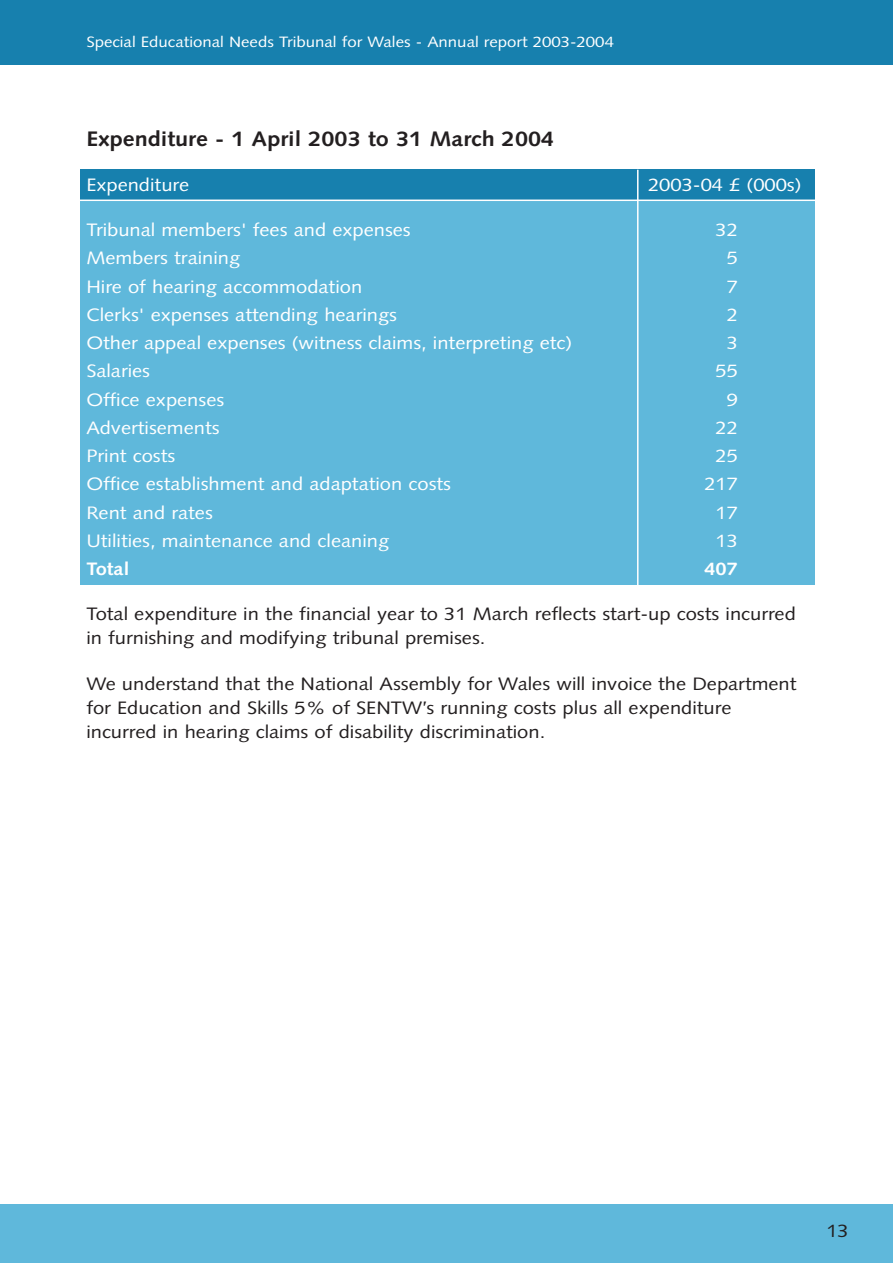
<style>
.page{position:relative;width:893px;height:1263px;background:#fff}
.page>*{position:absolute;margin:0;border:0;box-sizing:border-box;transform-origin:0 0}
.t1{font:700 21px "Syntax";color:#231f20;scale:1.12 1}
.t2{font:18px "Syntax";color:#fff;scale:1.12 1}
.t3{font:18px/24px "Syntax";color:#231f20;scale:1.12 1}
.t4{font:700 18px "Syntax";color:#fff;scale:1.12 1}
.t5{font:15px "Syntax";color:#fff;scale:1.12 1}
</style>
<div class="page">
<div style="left:80px;top:199px;width:735px;height:386px;background:#5fb8db"></div>
<div style="left:80px;top:169px;width:735px;height:30px;background:#1780ae"></div>
<hr style="left:73px;top:200px;width:748px;height:1px;background:#fff">
<hr style="left:637px;top:170px;width:1px;height:421px;background:#fff">
<div style="left:0;top:0;width:893px;height:64px;background:#1780ae"></div>
<div style="left:0;top:1204px;width:893px;height:59px;background:#5fb8db"></div>
<p class="t5" style="left:86px;top:36px;width:473px">Special Educational Needs Tribunal for Wales - Annual report 2003-2004</p>
<p class="t1" style="left:86px;top:130px;width:419px">Expenditure - 1 April 2003 to 31 March 2004</p>
<p class="t2" style="left:86px;top:177px;width:93px">Expenditure</p>
<p class="t2" style="left:648px;top:177px;width:139px">2003-04 £ (000s)</p>
<p class="t2" style="left:86px;top:223px;width:291px">Tribunal members' fees and expenses</p>
<p class="t2" style="left:715px;top:223px;width:22px">32</p>
<p class="t2" style="left:86px;top:251px;width:139px">Members training</p>
<p class="t2" style="left:727px;top:251px;width:12px">5</p>
<p class="t2" style="left:86px;top:279px;width:248px">Hire of hearing accommodation</p>
<p class="t2" style="left:727px;top:279px;width:12px">7</p>
<p class="t2" style="left:86px;top:307px;width:279px">Clerks' expenses attending hearings</p>
<p class="t2" style="left:727px;top:307px;width:12px">2</p>
<p class="t2" style="left:86px;top:336px;width:435px">Other appeal expenses (witness claims, interpreting etc)</p>
<p class="t2" style="left:727px;top:336px;width:12px">3</p>
<p class="t2" style="left:86px;top:364px;width:58px">Salaries</p>
<p class="t2" style="left:716px;top:364px;width:22px">55</p>
<p class="t2" style="left:86px;top:392px;width:125px">Office expenses</p>
<p class="t2" style="left:727px;top:392px;width:12px">9</p>
<p class="t2" style="left:86px;top:420px;width:120px">Advertisements</p>
<p class="t2" style="left:716px;top:420px;width:22px">22</p>
<p class="t2" style="left:86px;top:449px;width:81px">Print costs</p>
<p class="t2" style="left:716px;top:449px;width:22px">25</p>
<p class="t2" style="left:86px;top:477px;width:327px">Office establishment and adaptation costs</p>
<p class="t2" style="left:704px;top:477px;width:32px">217</p>
<p class="t2" style="left:86px;top:505px;width:114px">Rent and rates</p>
<p class="t2" style="left:716px;top:505px;width:22px">17</p>
<p class="t2" style="left:86px;top:533px;width:272px">Utilities, maintenance and cleaning</p>
<p class="t2" style="left:715px;top:533px;width:22px">13</p>
<p class="t4" style="left:86px;top:562px;width:40px">Total</p>
<p class="t4" style="left:704px;top:562px;width:32px">407</p>
<p class="t3" style="left:86px;top:604px;width:635px">Total expenditure in the financial year to 31 March reflects start-up costs incurred in furnishing and modifying tribunal premises.</p>
<p class="t3" style="left:86px;top:673px;width:636px">We understand that the National Assembly for Wales will invoice the Department for Education and Skills 5% of SENTW’s running costs plus all expenditure incurred in hearing claims of disability discrimination.</p>
<p class="t3" style="left:826px;top:1220px;width:22px">13</p>
</div>
